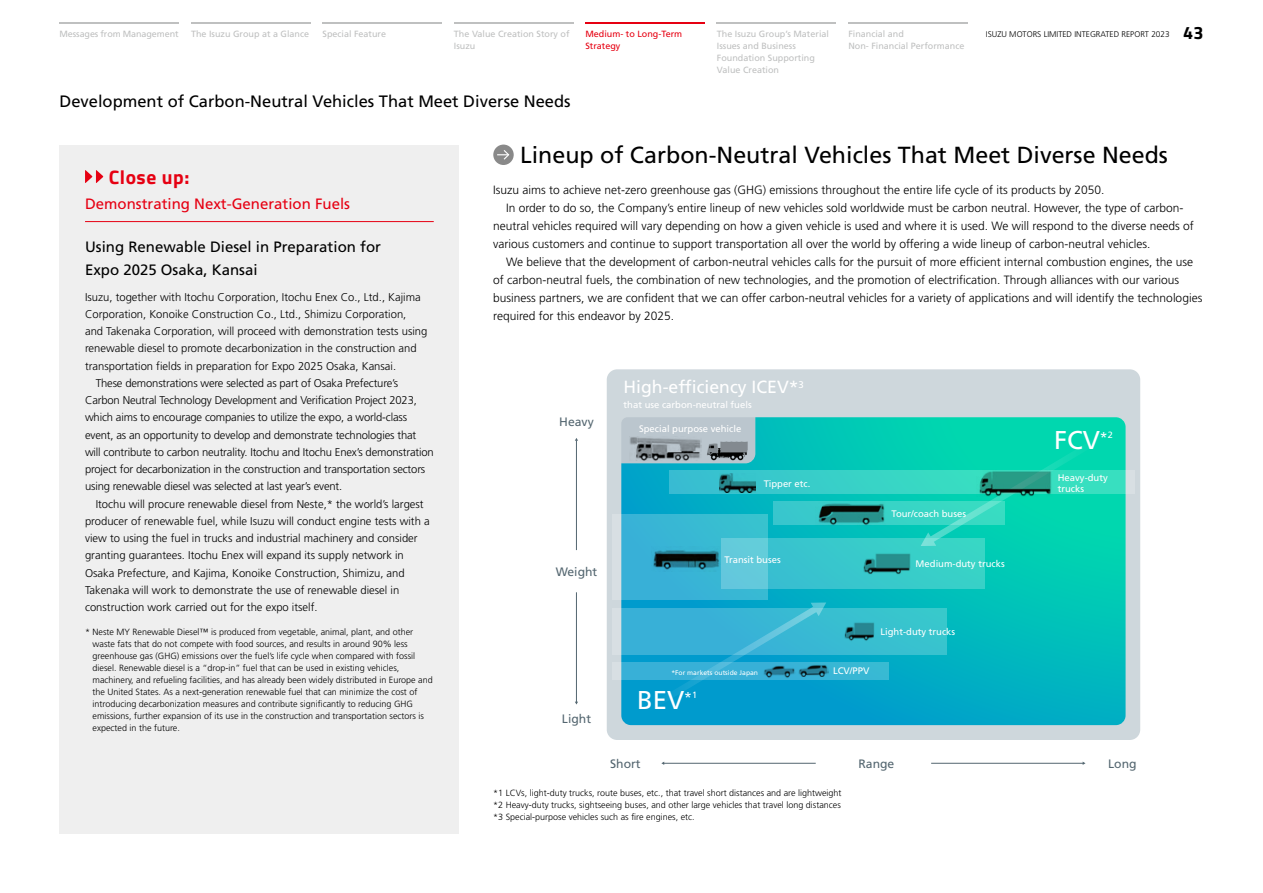
<style>
.page{position:relative;width:1263px;height:893px;background:#fff}
.page>*{position:absolute;margin:0;border:0;box-sizing:border-box;transform-origin:0 0}
.t1{font:25.8px "Frutiger LT Std";color:#fff}
.t2{font:23.25px "Frutiger LT Std";color:#000}
.t3{font:700 19.5px "Titillium Web";letter-spacing:.03em;color:#e60012}
.t4{font:17.55px "Frutiger LT Std";color:#fff}
.t5{font:16.5px "Frutiger LT Std";color:#000}
.t6{font:15px/22.5px "Frutiger LT Std";color:#000}
.t7{font:15px "Frutiger LT Std";color:#e60012}
.t8{font:12.15px "Frutiger LT Std";color:#546670}
.t9{font:300 12px "Frutiger LT Std";color:#000}
.t10{font:300 11.25px "Frutiger LT Std";color:#000}
.t11{font:9.45px/11.6px "Frutiger LT Std";color:#fff}
.t12{font:300 9px/12px "Frutiger LT Std";color:#000}
.t13{font:9px/12px "Frutiger LT Std";color:#bfc0c0}
.t14{font:9px/12px "Frutiger LT Std";color:#e60012}
.t15{font:300 8.25px "Frutiger LT Std";color:#000}
.t16{font:6.75px "Frutiger LT Std";color:#fff}
.s1{font-family:"Titillium Web";font-weight:700;font-size:18px}
</style>
<div class="page">
<div style="left:60px;top:145px;width:399px;height:688px;background:#efefef"></div>
<hr style="left:85px;top:221px;width:349px;height:1px;background:#e60012">
<svg style="left:85px;top:170px;width:18px;height:13px"></svg>
<div style="left:493px;top:145px;width:21px;height:20px;background:#898989;border-radius:50%"></div>
<svg style="left:497px;top:150px;width:13px;height:10px"></svg>
<div style="left:607px;top:369px;width:533px;height:371px;background:#ced7dc;border-radius:10px"></div>
<svg style="left:621px;top:417px;width:504px;height:308px;background:#0ababe"></svg>
<svg style="left:920px;top:437px;width:180px;height:109px;background:#02d4b0"></svg>
<svg style="left:647px;top:602px;width:179px;height:110px;background:#049dcd"></svg>
<svg style="left:621px;top:608px;width:326px;height:46px;background:#3ab8d3"></svg>
<div style="left:721px;top:538px;width:263px;height:50px;background:#38cacb"></div>
<svg style="left:621px;top:515px;width:146px;height:85px;background:#42bad6"></svg>
<svg style="left:773px;top:501px;width:232px;height:24px;background:#3bd4c7"></svg>
<img style="left:838px;top:621px;width:41px;height:20px">
<img style="left:651px;top:546px;width:70px;height:25px">
<img style="left:816px;top:500px;width:69px;height:26px">
<img style="left:863px;top:553px;width:48px;height:21px">
<hr style="left:664px;top:763px;width:152px;height:1px;background:#536670">
<hr style="left:931px;top:763px;width:152px;height:1px;background:#536670">
<hr style="left:576px;top:440px;width:1px;height:110px;background:#536670">
<hr style="left:576px;top:592px;width:1px;height:110px;background:#536670">
<svg style="left:621px;top:662px;width:267px;height:17px;background:#39b2d6"></svg>
<img style="left:761px;top:665px;width:35px;height:13px">
<img style="left:707px;top:439px;width:41px;height:21px">
<img style="left:629px;top:436px;width:72px;height:24px">
<img style="left:799px;top:665px;width:29px;height:12px">
<svg style="left:669px;top:471px;width:457px;height:23px;background:#37d1c6"></svg>
<img style="left:719px;top:474px;width:36px;height:18px">
<img style="left:976px;top:470px;width:77px;height:26px">
<hr style="left:60px;top:22px;width:119px;height:1px;background:#bfc0c0">
<hr style="left:322px;top:22px;width:120px;height:1px;background:#bfc0c0">
<hr style="left:191px;top:22px;width:119px;height:1px;background:#bfc0c0">
<hr style="left:717px;top:22px;width:119px;height:1px;background:#bfc0c0">
<hr style="left:848px;top:22px;width:119px;height:1px;background:#bfc0c0">
<hr style="left:585px;top:22px;width:119px;height:1px;background:#e60012">
<hr style="left:454px;top:22px;width:119px;height:1px;background:#bfc0c0">
<p class="t13" style="left:60px;top:28px;width:121px">Messages from Management</p>
<p class="t13" style="left:191px;top:28px;width:120px">The Isuzu Group at a Glance</p>
<p class="t13" style="left:322px;top:28px;width:65px">Special Feature</p>
<p class="t13" style="left:717px;top:28px;width:114px">The Isuzu Group’s Material</p>
<p class="t15" style="left:986px;top:30px;width:219px">ISUZU MOTORS LIMITED INTEGRATED REPORT 2023 <span class="s1">43</span></p>
<p class="t13" style="left:717px;top:40px;width:100px">Issues and Business<br>Foundation Supporting<br>Value Creation</p>
<p class="t13" style="left:454px;top:28px;width:117px">The Value Creation Story of<br>Isuzu</p>
<p class="t14" style="left:585px;top:28px;width:98px">Medium- to Long-Term<br>Strategy</p>
<p class="t13" style="left:848px;top:28px;width:118px">Financial and<br>Non- Financial Performance</p>
<h3 class="t5" style="left:60px;top:92px;width:513px">Development of Carbon-Neutral Vehicles That Meet Diverse Needs</h3>
<h3 class="t3" style="left:109px;top:163px;width:82px">Close up:</h3>
<h3 class="t7" style="left:85px;top:195px;width:267px">Demonstrating Next-Generation Fuels</h3>
<h3 class="t6" style="left:85px;top:236px;width:297px">Using Renewable Diesel in Preparation for<br>Expo 2025 Osaka, Kansai</h3>
<p class="t10" style="left:85px;top:290px;width:337px">Isuzu, together with Itochu Corporation, Itochu Enex Co., Ltd., Kajima</p>
<p class="t10" style="left:85px;top:308px;width:323px">Corporation, Konoike Construction Co., Ltd., Shimizu Corporation,</p>
<p class="t10" style="left:85px;top:325px;width:344px">and Takenaka Corporation, will proceed with demonstration tests using</p>
<p class="t10" style="left:85px;top:342px;width:333px">renewable diesel to promote decarbonization in the construction and</p>
<p class="t10" style="left:85px;top:359px;width:313px">transportation fields in preparation for Expo 2025 Osaka, Kansai.</p>
<p class="t10" style="left:96px;top:377px;width:304px">These demonstrations were selected as part of Osaka Prefecture’s</p>
<p class="t10" style="left:85px;top:394px;width:333px">Carbon Neutral Technology Development and Verification Project 2023,</p>
<p class="t10" style="left:85px;top:411px;width:323px">which aims to encourage companies to utilize the expo, a world-class</p>
<p class="t10" style="left:85px;top:428px;width:333px">event, as an opportunity to develop and demonstrate technologies that</p>
<p class="t10" style="left:85px;top:446px;width:350px">will contribute to carbon neutrality. Itochu and Itochu Enex’s demonstration</p>
<p class="t10" style="left:85px;top:463px;width:342px">project for decarbonization in the construction and transportation sectors</p>
<p class="t10" style="left:85px;top:480px;width:259px">using renewable diesel was selected at last year’s event.</p>
<p class="t10" style="left:96px;top:497px;width:329px">Itochu will procure renewable diesel from Neste,* the world’s largest</p>
<p class="t10" style="left:85px;top:515px;width:346px">producer of renewable fuel, while Isuzu will conduct engine tests with a</p>
<p class="t10" style="left:85px;top:532px;width:334px">view to using the fuel in trucks and industrial machinery and consider</p>
<p class="t10" style="left:85px;top:549px;width:320px">granting guarantees. Itochu Enex will expand its supply network in</p>
<p class="t10" style="left:85px;top:566px;width:321px">Osaka Prefecture, and Kajima, Konoike Construction, Shimizu, and</p>
<p class="t10" style="left:85px;top:584px;width:316px">Takenaka will work to demonstrate the use of renewable diesel in</p>
<p class="t10" style="left:85px;top:601px;width:234px">construction work carried out for the expo itself.</p>
<p class="t12" style="left:93px;top:626px;width:342px;text-indent:-8px">* Neste MY Renewable Diesel™ is produced from vegetable, animal, plant, and other waste fats that do not compete with food sources, and results in around 90% less greenhouse gas (GHG) emissions over the fuel’s life cycle when compared with fossil diesel. Renewable diesel is a “drop-in” fuel that can be used in existing vehicles, machinery, and refueling facilities, and has already been widely distributed in Europe and the United States. As a next-generation renewable fuel that can minimize the cost of introducing decarbonization measures and contribute significantly to reducing GHG emissions, further expansion of its use in the construction and transportation sectors is expected in the future.</p>
<h2 class="t2" style="left:520px;top:142px;width:649px">Lineup of Carbon-Neutral Vehicles That Meet Diverse Needs</h2>
<p class="t9" style="left:493px;top:183px;width:613px">Isuzu aims to achieve net-zero greenhouse gas (GHG) emissions throughout the entire life cycle of its products by 2050.</p>
<p class="t9" style="left:506px;top:201px;width:679px">In order to do so, the Company’s entire lineup of new vehicles sold worldwide must be carbon neutral. However, the type of carbon-</p>
<p class="t9" style="left:493px;top:219px;width:702px">neutral vehicles required will vary depending on how a given vehicle is used and where it is used. We will respond to the diverse needs of</p>
<p class="t9" style="left:493px;top:237px;width:659px">various customers and continue to support transportation all over the world by offering a wide lineup of carbon-neutral vehicles.</p>
<p class="t9" style="left:506px;top:255px;width:688px">We believe that the development of carbon-neutral vehicles calls for the pursuit of more efficient internal combustion engines, the use</p>
<p class="t9" style="left:493px;top:273px;width:687px">of carbon-neutral fuels, the combination of new technologies, and the promotion of electrification. Through alliances with our various</p>
<p class="t9" style="left:493px;top:291px;width:710px">business partners, we are confident that we can offer carbon-neutral vehicles for a variety of applications and will identify the technologies</p>
<p class="t9" style="left:493px;top:309px;width:182px">required for this endeavor by 2025.</p>
<p class="t8" style="left:559px;top:414px;width:36px">Heavy</p>
<h3 class="t4" style="left:624px;top:377px;width:182px">High-efficiency ICEV*<sup>3</sup></h3>
<p class="t11" style="left:624px;top:399px;width:130px">that use carbon-neutral fuels</p>
<p class="t11" style="left:639px;top:422px;width:104px">Special purpose vehicle</p>
<p class="t11" style="left:764px;top:478px;width:48px">Tipper etc.</p>
<p class="t8" style="left:556px;top:565px;width:43px">Weight</p>
<p class="t11" style="left:724px;top:554px;width:58px">Transit buses</p>
<p class="t11" style="left:891px;top:508px;width:76px">Tour/coach buses</p>
<p class="t11" style="left:916px;top:558px;width:91px">Medium-duty trucks</p>
<p class="t8" style="left:562px;top:712px;width:31px">Light</p>
<p class="t11" style="left:880px;top:626px;width:76px">Light-duty trucks</p>
<p class="t16" style="left:671px;top:669px;width:88px">*For markets outside Japan</p>
<p class="t11" style="left:833px;top:665px;width:38px">LCV/PPV</p>
<h1 class="t1" style="left:637px;top:685px;width:62px">BEV<sup>*</sup><sup>1</sup></h1>
<p class="t8" style="left:610px;top:756px;width:32px">Short</p>
<p class="t8" style="left:858px;top:756px;width:37px">Range</p>
<p class="t12" style="left:493px;top:787px;width:350px;text-align:justify">*1 LCVs, light-duty trucks, route buses, etc., that travel short distances and are lightweight *2 Heavy-duty trucks, sightseeing buses, and other large vehicles that travel long distances *3 Special-purpose vehicles such as fire engines, etc.</p>
<h1 class="t1" style="left:1054px;top:425px;width:60px">FCV<sup>*</sup><sup>2</sup></h1>
<p class="t11" style="left:1058px;top:472px;width:52px">Heavy-duty trucks</p>
<p class="t8" style="left:1108px;top:756px;width:30px">Long</p>
</div>
